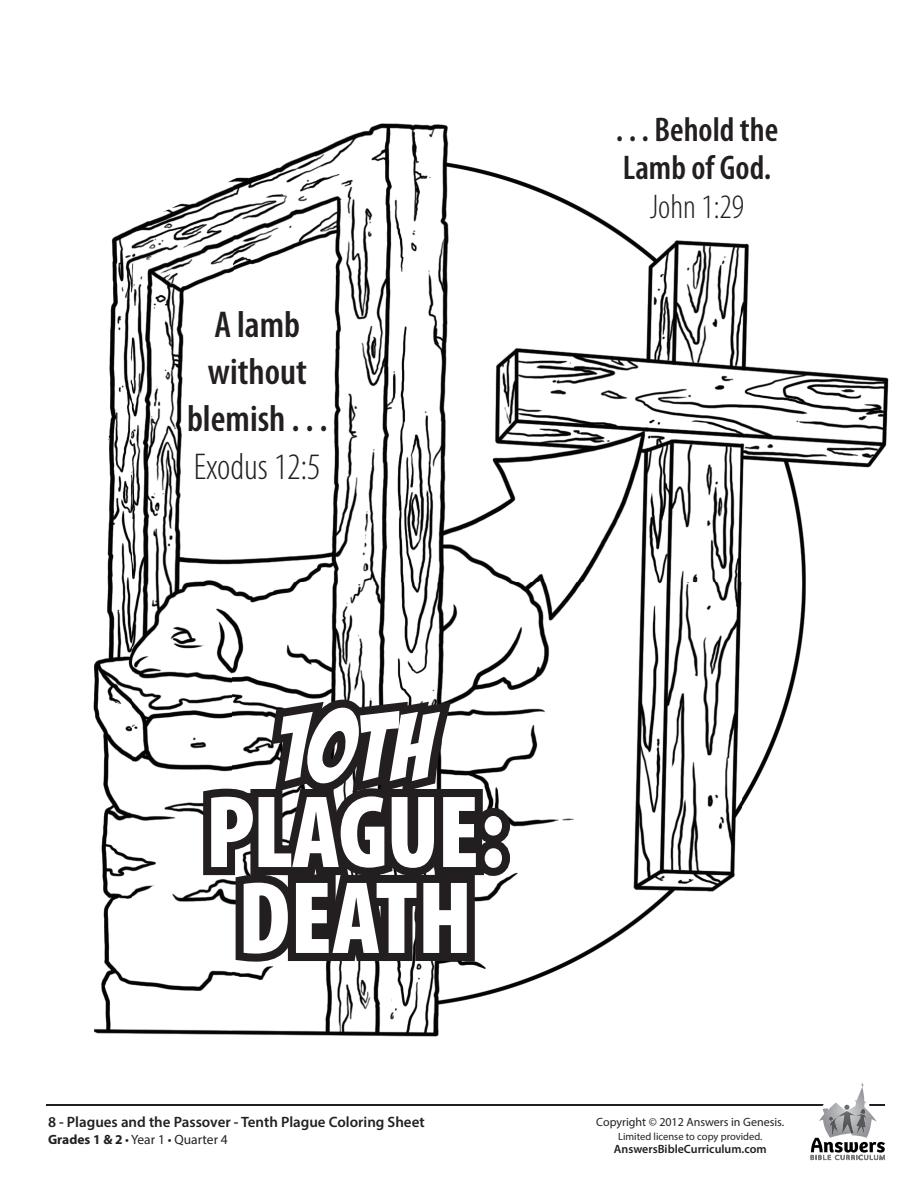
<style>
.page{position:relative;width:918px;height:1188px;background:#fff}
.page>*{position:absolute;margin:0;border:0;box-sizing:border-box;transform-origin:0 0}
.t1{font:900 condensed 103.8px/85.9px "Myriad Pro";letter-spacing:-.015em;color:#fff;text-align:center}
.t2{font:96.15px "Bada Boom BB";color:#fff}
.t3{font:600 condensed 37.5px/47.2px "Myriad Pro";color:#231f20;text-align:center}
.t4{font:300 condensed 37.5px "Myriad Pro";color:#231f20}
.t5{font:600 condensed 34.35px/38.7px "Myriad Pro";color:#231f20}
.t6{font:300 condensed 34.35px "Myriad Pro";color:#231f20}
.t7{font:600 15px "Myriad Pro";color:#231f20}
.t8{font:13.5px "Myriad Pro";color:#231f20}
.t9{font:12px "Myriad Pro";color:#231f20}
.t10{font:600 12px "Myriad Pro";color:#231f20}
.t11{font:10.5px "Myriad Pro";color:#231f20}
.s1{font-weight:700}
</style>
<div class="page">
<hr style="left:46px;top:1104px;width:839px;height:2px;background:#231f20">
<svg style="left:810px;top:1083px;width:76px;height:78px"></svg>
<img style="left:837px;top:1111px;width:19px;height:23px">
<img style="left:234px;top:123px;width:507px;height:914px">
<img style="left:741px;top:243px;width:148px;height:567px">
<img style="left:132px;top:179px;width:102px;height:856px">
<img style="left:93px;top:228px;width:39px;height:806px">
<svg style="left:195px;top:691px;width:323px;height:279px"></svg>
<h3 class="t3" style="left:187px;top:302px;width:142px">A lamb without blemish . . .</h3>
<h3 class="t4" style="left:194px;top:446px;width:128px">Exodus 12:5</h3>
<h2 class="t2" style="left:276px;top:696px;width:160px">10TH</h2>
<h1 class="t1" style="left:205px;top:791px;width:301px">PLAGUE:<br>DEATH</h1>
<p class="t7" style="left:48px;top:1113px;width:378px">8 - Plagues and the Passover - Tenth Plague Coloring Sheet</p>
<p class="t8" style="left:48px;top:1131px;width:181px"><span class="s1">Grades 1 &amp; 2</span> • Year 1 • Quarter 4</p>
<h3 class="t5" style="left:616px;top:110px;width:164px">. . . Behold the<br>Lamb of God.</h3>
<h3 class="t6" style="left:650px;top:188px;width:96px">John 1:29</h3>
<p class="t9" style="left:596px;top:1115px;width:190px">Copyright © 2012 Answers in Genesis.</p>
<p class="t11" style="left:618px;top:1130px;width:146px">Limited license to copy provided.</p>
<p class="t10" style="left:614px;top:1142px;width:154px">AnswersBibleCurriculum.com</p>
</div>
